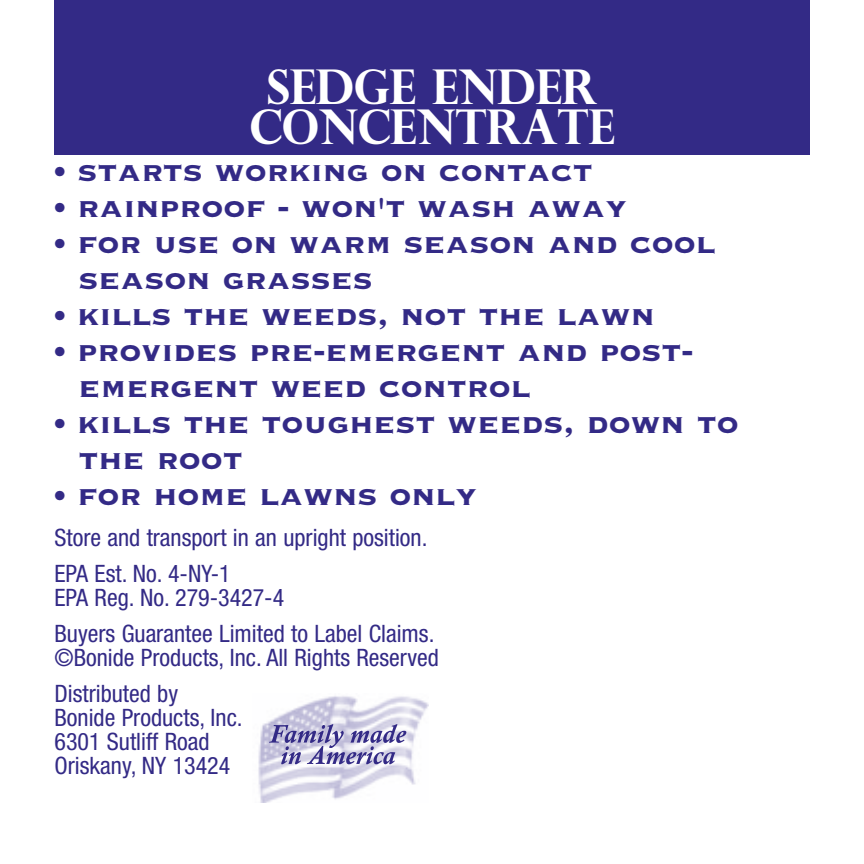
<style>
.page{position:relative;width:864px;height:864px;background:#fff}
.page>*{position:absolute;margin:0;border:0;box-sizing:border-box;transform-origin:0 0}
.t1{font:48px/40px "Perpetua Titling MT Bold";letter-spacing:-.01em;color:#fff;text-align:center;scale:.95 1}
.t2{font:36px/36px "Copperplate Thirty Three BC";color:#332a86}
.t3{font:condensed 24px/36px "Helvetica Neue";color:#332a86}
</style>
<div class="page">
<img style="left:258px;top:696px;width:170px;height:106px">
<svg style="left:269px;top:724px;width:137px;height:40px;background:#aca9cd"></svg>
<div style="left:54px;top:0;width:756px;height:154px;background:#332a86"></div>
<h1 class="t1" style="left:250px;top:66px;width:386px">SEDGE ENDER<br>CONCENTRATE</h1>
<p class="t2" style="left:54px;top:154px;width:540px">• starts working on contact</p>
<p class="t2" style="left:54px;top:190px;width:575px">• rainproof - won't wash away</p>
<p class="t2" style="left:79px;top:226px;width:639px;text-indent:-24px">• for use on warm season and cool season grasses</p>
<p class="t2" style="left:54px;top:298px;width:602px">• kills the weeds, not the lawn</p>
<p class="t2" style="left:79px;top:334px;width:616px;text-indent:-24px">• provides pre-emergent and post&shy;emergent weed control</p>
<p class="t2" style="left:79px;top:406px;width:662px;text-indent:-24px">• kills the toughest weeds, down to the root</p>
<p class="t2" style="left:54px;top:478px;width:425px">• for home lawns only</p>
<p class="t3" style="left:54px;top:519px;width:374px">Store and transport in an upright position.<br>EPA Est. No. 4-NY-1</p>
<p class="t3" style="left:54px;top:579px;width:381px">EPA Reg. No. 279-3427-4<br>Buyers Guarantee Limited to Label Claims.</p>
<p class="t3" style="left:54px;top:639px;width:386px">©Bonide Products, Inc. All Rights Reserved<br>Distributed by</p>
<p class="t3" style="left:54px;top:705px;width:190px;line-height:24px">Bonide Products, Inc.<br>6301 Sutliff Road<br>Oriskany, NY 13424</p>
</div>
